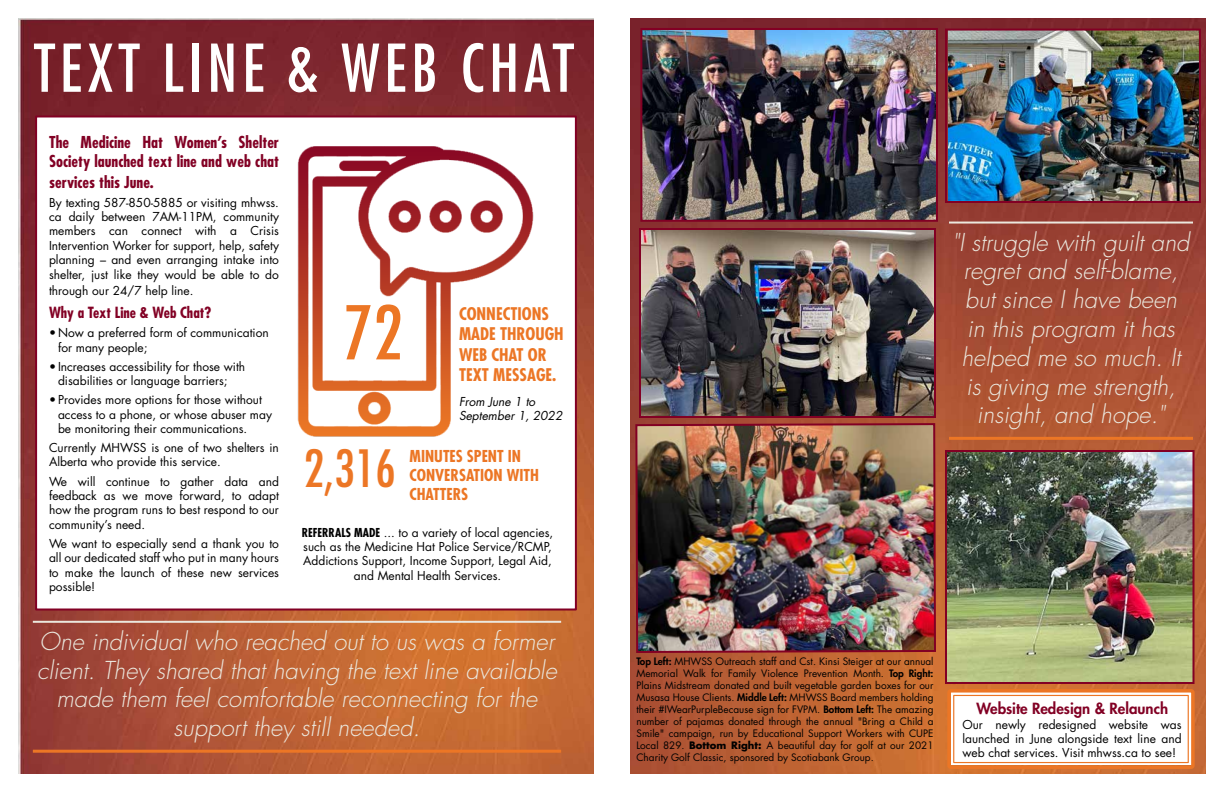
<style>
.page{position:relative;width:1224px;height:792px;background:#fff}
.page>*{position:absolute;margin:0;border:0;box-sizing:border-box;transform-origin:0 0}
.t1{font:condensed 72px "Futura Std";color:#ec7625}
.t2{font:condensed 64px "Futura Std";letter-spacing:.075em;color:#fff}
.t3{font:condensed 50px "Futura Std";color:#ec7625}
.t4{font:italic 300 24px/28.8px "Futura Std";color:#ebe8de;text-align:center}
.t5{font:700 condensed 17px/20.4px "Futura Std";color:#ec7625}
.t6{font:700 condensed 16px/19.8px "Futura Std";color:#820024;text-align:justify}
.t7{font:700 condensed 16px/19.2px "Futura Std";color:#ec7625}
.t8{font:800 15px "Futura Std";color:#820024}
.t9{font:700 condensed 15px "Futura Std";color:#820024}
.t10{font:12px/14.4px "Futura Std";color:#000;text-align:justify}
.t11{font:italic 12px/14.4px "Futura Std";color:#000}
.t12{font:10px/12px "Futura Std";color:#000;text-align:justify}
.s1{font-weight:700;font-stretch:condensed}
.s2{font-weight:800}
.s3{font-weight:700}
</style>
<div class="page">
<img style="left:18px;top:18px;width:576px;height:756px">
<div style="left:35px;top:116px;width:542px;height:494px;background:#fff;border:2px solid #820024"></div>
<hr style="left:33px;top:621px;width:528px;height:2px;background:#ebe8de">
<hr style="left:33px;top:750px;width:528px;height:3px;background:#ec7625">
<img style="left:297px;top:146px;width:237px;height:291px">
<img style="left:630px;top:18px;width:576px;height:756px">
<hr style="left:949px;top:222px;width:244px;height:2px;background:#ebe8de">
<hr style="left:949px;top:437px;width:244px;height:3px;background:#ec7625">
<img style="left:948px;top:32px;width:250px;height:168px">
<div style="left:945px;top:29px;width:256px;height:174px;border:2px solid #820024"></div>
<img style="left:642px;top:231px;width:291px;height:184px">
<div style="left:639px;top:228px;width:297px;height:190px;border:2px solid #820024"></div>
<img style="left:643px;top:31px;width:292px;height:188px">
<div style="left:640px;top:28px;width:298px;height:194px;border:2px solid #820024"></div>
<img style="left:634px;top:422px;width:303px;height:232px">
<img style="left:948px;top:453px;width:243px;height:228px">
<div style="left:945px;top:450px;width:249px;height:234px;border:2px solid #820024"></div>
<div style="left:951px;top:693px;width:240px;height:72px;background:#fff"></div>
<div style="left:947px;top:689px;width:248px;height:80px;border:4px solid #ec7625;border-radius:2px"></div>
<div style="left:953px;top:695px;width:236px;height:68px;border:1px solid #ec7625"></div>
<h2 class="t2" style="left:34px;top:30px;width:541px">TEXT LINE &amp; WEB CHAT</h2>
<h3 class="t6" style="left:49px;top:132px;width:231px">The Medicine Hat Women’s Shelter Society launched text line and web chat services this June.</h3>
<p class="t10" style="left:49px;top:195px;width:231px">By texting 587-850-5885 or visiting mhwss. ca daily between 7AM-11PM, community members can connect with a Crisis Intervention Worker for support, help, safety planning – and even arranging intake into shelter, just like they would be able to do</p>
<p class="t10" style="left:49px;top:284px;width:146px">through our 24/7 help line.</p>
<p class="t9" style="left:49px;top:303px;width:164px">Why a Text Line &amp; Web Chat?</p>
<p class="t10" style="left:58px;top:326px;width:212px;text-indent:-9px">• Now a preferred form of communication for many people;</p>
<p class="t10" style="left:58px;top:359px;width:189px;text-indent:-9px">• Increases accessibility for those with disabilities or language barriers;</p>
<p class="t10" style="left:58px;top:393px;width:215px;text-align:left;text-indent:-9px">• Provides more options for those without access to a phone, or whose abuser may be monitoring their communications.</p>
<p class="t10" style="left:49px;top:441px;width:231px">Currently MHWSS is one of two shelters in<br>Alberta who provide this service.</p>
<p class="t10" style="left:49px;top:474px;width:231px">We will continue to gather data and feedback as we move forward, to adapt how the program runs to best respond to our community’s need.</p>
<p class="t10" style="left:49px;top:536px;width:231px">We want to especially send a thank you to all our dedicated staff who put in many hours to make the launch of these new services possible!</p>
<h3 class="t4" style="left:37px;top:627px;width:521px">One individual who reached out to us was a former client. They shared that having the text line available made them feel comfortable reconnecting for the support they still needed.</h3>
<h1 class="t1" style="left:344px;top:290px;width:61px">72</h1>
<h3 class="t5" style="left:459px;top:304px;width:106px">CONNECTIONS<br>MADE THROUGH<br>WEB CHAT OR<br>TEXT MESSAGE.</h3>
<p class="t11" style="left:459px;top:394px;width:105px">From June 1 to<br>September 1, 2022</p>
<h3 class="t3" style="left:304px;top:438px;width:94px">2,316</h3>
<h3 class="t7" style="left:410px;top:446px;width:131px">MINUTES SPENT IN<br>CONVERSATION WITH<br>CHATTERS</h3>
<p class="t10" style="left:302px;top:525px;width:253px;text-align:center"><span class="s1">REFERRALS MADE</span> ... to a variety of local agencies, such as the Medicine Hat Police Service/RCMP, Addictions Support, Income Support, Legal Aid, and Mental Health Services.</p>
<h3 class="t4" style="left:952px;top:228px;width:239px">"I struggle with guilt and regret and self-blame, but since I have been<br>in this program it has helped me so much. It is giving me strength, insight, and hope."</h3>
<p class="t12" style="left:636px;top:656px;width:299px"><span class="s2">Top Left:</span> MHWSS Outreach staff and Cst. Kinsi Steiger at our annual Memorial Walk for Family Violence Prevention Month. <span class="s2">Top Right:<br></span>Plains Midstream donated and built vegetable garden boxes for our Musasa House Clients. <span class="s2">Middle Left:</span> MHWSS Board members holding their #IWearPurpleBecause sign for FVPM. <span class="s2">Bottom Left:</span> The amazing number of pajamas donated through the annual "Bring a Child a Smile" campaign, run by Educational Support Workers with CUPE Local 829. <span class="s3">Bottom Right:</span> A beautiful day for golf at our 2021<br>Charity Golf Classic, sponsored by Scotiabank Group.</p>
<p class="t8" style="left:976px;top:699px;width:193px">Website Redesign &amp; Relaunch</p>
<p class="t10" style="left:962px;top:717px;width:221px">Our newly redesigned website was launched in June alongside text line and web chat services. Visit mhwss.ca to see!</p>
</div>
